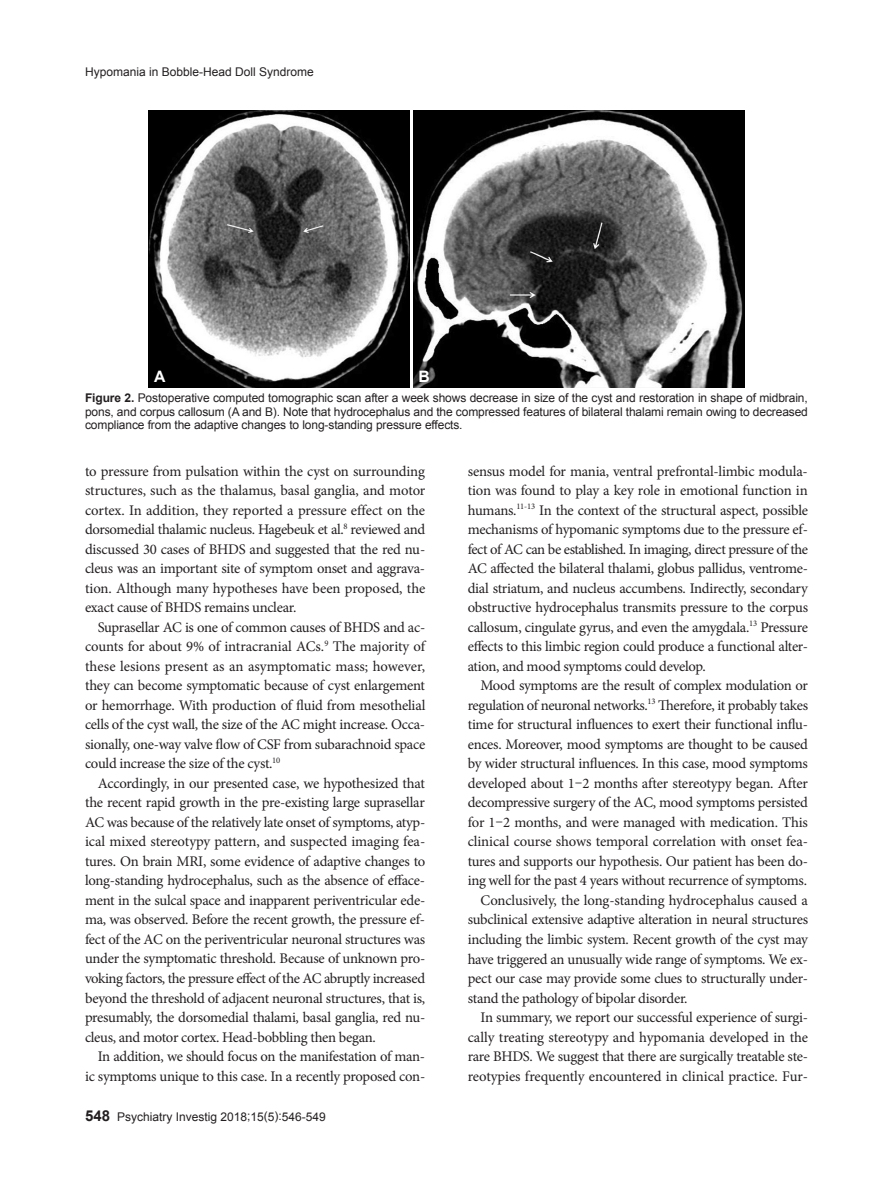
<style>
.page{position:relative;width:893px;height:1191px;background:#fff}
.page>*{position:absolute;margin:0;border:0;box-sizing:border-box;transform-origin:0 0}
.t1{font:700 15.75px "Arial";color:#fff}
.t2{font:14.7px/19.5px "Minion Pro";letter-spacing:-.02em;color:#231f20;text-align:justify}
.t3{font:12px/13.5px "Arial";color:#231f20;text-align:justify}
.s1{font-weight:700}
.s2{font-weight:700;font-size:15px}
</style>
<div class="page">
<img style="left:149px;top:111px;width:260px;height:276px">
<img style="left:413px;top:111px;width:331px;height:276px">
<p class="t3" style="left:85px;top:65px;width:230px">Hypomania in Bobble-Head Doll Syndrome</p>
<p class="t1" style="left:154px;top:366px;width:13px">A</p>
<p class="t1" style="left:418px;top:366px;width:13px">B</p>
<p class="t3" style="left:85px;top:391px;width:724px"><span class="s1">Figure 2.</span> Postoperative computed tomographic scan after a week shows decrease in size of the cyst and restoration in shape of midbrain, pons, and corpus callosum (A and B). Note that hydrocephalus and the compressed features of bilateral thalami remain owing to decreased compliance from the adaptive changes to long-standing pressure effects.</p>
<p class="t2" style="left:85px;top:461px;width:342px">to pressure from pulsation within the cyst on surrounding structures, such as the thalamus, basal ganglia, and motor cortex. In addition, they reported a pressure effect on the dorsomedial thalamic nucleus. Hagebeuk et al.<sup>8</sup> reviewed and discussed 30 cases of BHDS and suggested that the red nu&shy;cleus was an important site of symptom onset and aggrava&shy;tion. Although many hypotheses have been proposed, the exact cause of BHDS remains unclear.</p>
<p class="t2" style="left:85px;top:617px;width:342px;text-indent:13px">Suprasellar AC is one of common causes of BHDS and ac&shy;counts for about 9% of intracranial ACs.<sup>9</sup> The majority of these lesions present as an asymptomatic mass; however, they can become symptomatic because of cyst enlargement or hemorrhage. With production of fluid from mesothelial cells of the cyst wall, the size of the AC might increase. Occa&shy;sionally, one-way valve flow of CSF from subarachnoid space could increase the size of the cyst.<sup>10</sup></p>
<p class="t2" style="left:85px;top:773px;width:342px;text-indent:13px">Accordingly, in our presented case, we hypothesized that the recent rapid growth in the pre-existing large suprasellar AC was because of the relatively late onset of symptoms, atyp&shy;ical mixed stereotypy pattern, and suspected imaging fea&shy;tures. On brain MRI, some evidence of adaptive changes to long-standing hydrocephalus, such as the absence of efface&shy;ment in the sulcal space and inapparent periventricular ede&shy;ma, was observed. Before the recent growth, the pressure ef&shy;fect of the AC on the periventricular neuronal structures was under the symptomatic threshold. Because of unknown pro&shy;voking factors, the pressure effect of the AC abruptly increased beyond the threshold of adjacent neuronal structures, that is, presumably, the dorsomedial thalami, basal ganglia, red nu&shy;cleus, and motor cortex. Head-bobbling then began.</p>
<p class="t2" style="left:85px;top:1046px;width:342px;text-align:right">In addition, we should focus on the manifestation of man&shy;ic symptoms unique to this case. In a recently proposed con-</p>
<p class="t3" style="left:85px;top:1110px;width:242px"><span class="s2">548</span> Psychiatry Investig 2018;15(5):546-549</p>
<p class="t2" style="left:468px;top:461px;width:342px">sensus model for mania, ventral prefrontal-limbic modula&shy;tion was found to play a key role in emotional function in humans.<sup>11-13</sup> In the context of the structural aspect, possible mechanisms of hypomanic symptoms due to the pressure ef&shy;fect of AC can be established. In imaging, direct pressure of the AC affected the bilateral thalami, globus pallidus, ventrome&shy;dial striatum, and nucleus accumbens. Indirectly, secondary obstructive hydrocephalus transmits pressure to the corpus callosum, cingulate gyrus, and even the amygdala.<sup>13</sup> Pressure effects to this limbic region could produce a functional alter&shy;ation, and mood symptoms could develop.</p>
<p class="t2" style="left:480px;top:676px;width:329px">Mood symptoms are the result of complex modulation or</p>
<p class="t2" style="left:468px;top:695px;width:342px">regulation of neuronal networks.<sup>13</sup> Therefore, it probably takes</p>
<p class="t2" style="left:468px;top:715px;width:342px">time for structural influences to exert their functional influ-</p>
<p class="t2" style="left:468px;top:734px;width:342px">ences. Moreover, mood symptoms are thought to be caused</p>
<p class="t2" style="left:468px;top:754px;width:342px">by wider structural influences. In this case, mood symptoms</p>
<p class="t2" style="left:468px;top:773px;width:342px">developed about 1–2 months after stereotypy began. After</p>
<p class="t2" style="left:468px;top:793px;width:342px">decompressive surgery of the AC, mood symptoms persisted</p>
<p class="t2" style="left:468px;top:812px;width:342px">for 1–2 months, and were managed with medication. This</p>
<p class="t2" style="left:468px;top:832px;width:342px">clinical course shows temporal correlation with onset fea-</p>
<p class="t2" style="left:468px;top:851px;width:342px">tures and supports our hypothesis. Our patient has been do-</p>
<p class="t2" style="left:468px;top:871px;width:341px">ing well for the past 4 years without recurrence of symptoms.</p>
<p class="t2" style="left:480px;top:890px;width:329px">Conclusively, the long-standing hydrocephalus caused a</p>
<p class="t2" style="left:468px;top:910px;width:342px">subclinical extensive adaptive alteration in neural structures</p>
<p class="t2" style="left:468px;top:929px;width:342px">including the limbic system. Recent growth of the cyst may</p>
<p class="t2" style="left:468px;top:949px;width:342px">have triggered an unusually wide range of symptoms. We ex-</p>
<p class="t2" style="left:468px;top:968px;width:342px">pect our case may provide some clues to structurally under-</p>
<p class="t2" style="left:468px;top:988px;width:221px">stand the pathology of bipolar disorder.</p>
<p class="t2" style="left:480px;top:1007px;width:329px">In summary, we report our successful experience of surgi-</p>
<p class="t2" style="left:468px;top:1027px;width:342px">cally treating stereotypy and hypomania developed in the</p>
<p class="t2" style="left:468px;top:1046px;width:342px">rare BHDS. We suggest that there are surgically treatable ste-</p>
<p class="t2" style="left:468px;top:1066px;width:342px">reotypies frequently encountered in clinical practice. Fur-</p>
</div>
